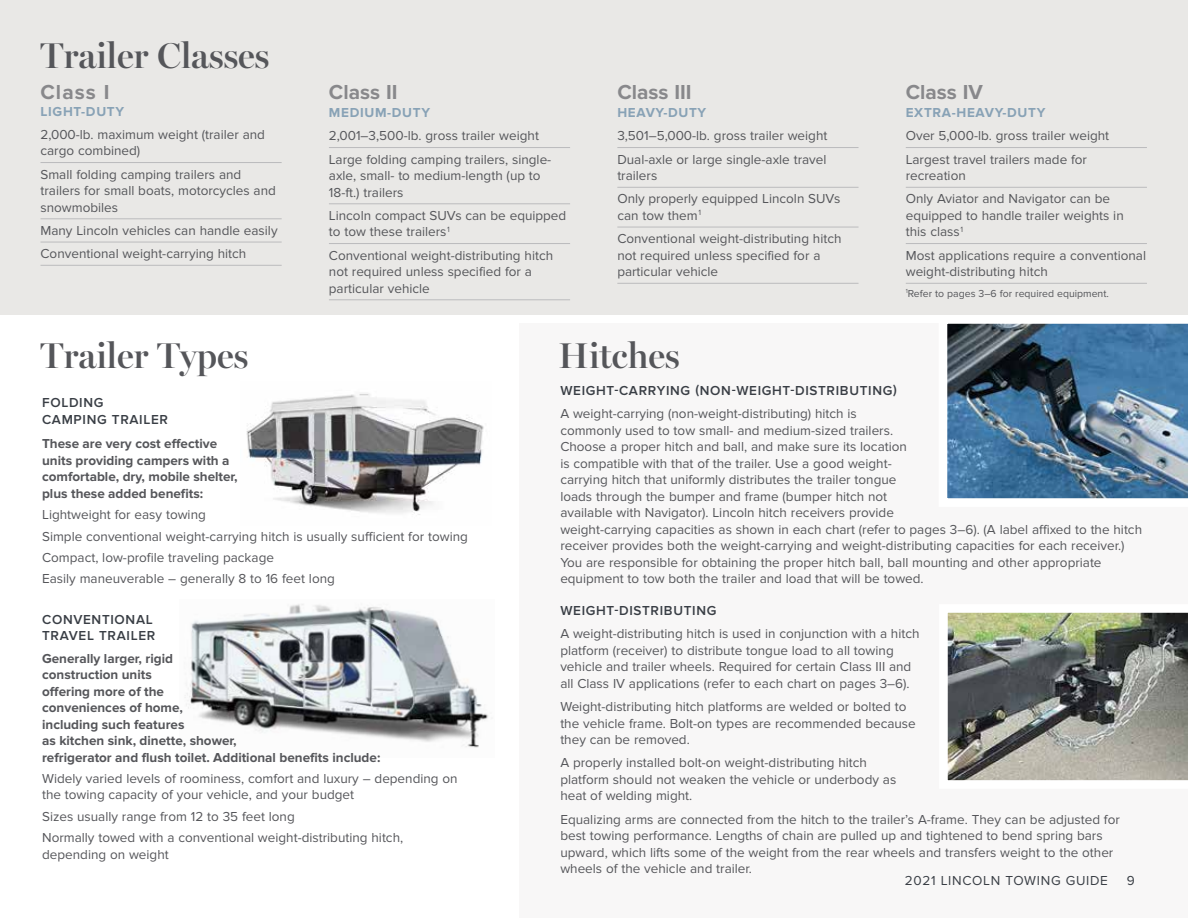
<style>
.page{position:relative;width:1188px;height:918px;background:#fff}
.page>*{position:absolute;margin:0;border:0;box-sizing:border-box;transform-origin:0 0}
.t1{font:600 36px "Lincoln Miller B";color:#55565a}
.t2{font:700 21px "Lincoln Proxima Nova";color:#88888b}
.t3{font:13.5px/16.5px "Lincoln Proxima Nova";color:#55565a}
.t4{font:700 13.5px/16.5px "Lincoln Proxima Nova";color:#55565a}
.t5{font:600 13.5px/16.5px "Lincoln Proxima Nova";letter-spacing:.05em;color:#393e45}
.t6{font:700 13.5px "Lincoln Proxima Nova";letter-spacing:.05em;color:#88a2b6}
.t7{font:13.5px "Lincoln Proxima Nova";letter-spacing:.05em;color:#393e45}
.t8{font:10.5px "Lincoln Proxima Nova";color:#55565a}
</style>
<div class="page">
<div style="left:519px;top:324px;width:669px;height:594px;background:#f8f7f7"></div>
<div style="left:0;top:0;width:1188px;height:314px;background:#e9e8e6"></div>
<img style="left:246px;top:393px;width:238px;height:122px">
<img style="left:185px;top:604px;width:304px;height:144px">
<hr style="left:40px;top:162px;width:242px;height:1px;background:#bbbbbd">
<hr style="left:40px;top:219px;width:242px;height:1px;background:#bbbbbd">
<hr style="left:40px;top:242px;width:242px;height:1px;background:#bbbbbd">
<hr style="left:40px;top:265px;width:242px;height:1px;background:#bbbbbd">
<hr style="left:329px;top:147px;width:241px;height:1px;background:#bbbbbd">
<hr style="left:329px;top:204px;width:241px;height:1px;background:#bbbbbd">
<hr style="left:329px;top:243px;width:241px;height:1px;background:#bbbbbd">
<hr style="left:329px;top:300px;width:241px;height:1px;background:#bbbbbd">
<hr style="left:617px;top:147px;width:242px;height:1px;background:#bbbbbd">
<hr style="left:617px;top:187px;width:242px;height:1px;background:#bbbbbd">
<hr style="left:617px;top:227px;width:242px;height:1px;background:#bbbbbd">
<hr style="left:617px;top:283px;width:242px;height:1px;background:#bbbbbd">
<hr style="left:906px;top:147px;width:241px;height:1px;background:#bbbbbd">
<hr style="left:906px;top:187px;width:241px;height:1px;background:#bbbbbd">
<hr style="left:906px;top:243px;width:241px;height:1px;background:#bbbbbd">
<hr style="left:906px;top:283px;width:241px;height:1px;background:#bbbbbd">
<img style="left:947px;top:323px;width:241px;height:176px">
<img style="left:947px;top:612px;width:241px;height:169px">
<h1 class="t1" style="left:40px;top:34px;width:231px">Trailer Classes</h1>
<h2 class="t2" style="left:40px;top:80px;width:71px">Class I</h2>
<p class="t6" style="left:40px;top:103px;width:85px">LIGHT-DUTY</p>
<p class="t3" style="left:40px;top:126px;width:226px">2,000-lb. maximum weight (trailer and cargo combined)</p>
<p class="t3" style="left:40px;top:166px;width:237px">Small folding camping trailers and trailers for small boats, motorcycles and snowmobiles</p>
<p class="t3" style="left:40px;top:219px;width:239px;line-height:23.2px">Many Lincoln vehicles can handle easily<br>Conventional weight-carrying hitch</p>
<h1 class="t1" style="left:40px;top:334px;width:209px">Trailer Types</h1>
<h2 class="t2" style="left:329px;top:80px;width:70px">Class II</h2>
<p class="t6" style="left:329px;top:105px;width:103px">MEDIUM-DUTY</p>
<p class="t3" style="left:329px;top:124px;width:224px;line-height:23.2px">2,001–3,500-lb. gross trailer weight<br>Large folding camping trailers, single-</p>
<p class="t3" style="left:329px;top:168px;width:213px">axle, small- to medium-length (up to<br>18-ft.) trailers</p>
<p class="t3" style="left:329px;top:207px;width:239px">Lincoln compact SUVs can be equipped to tow these trailers<sup>1</sup></p>
<p class="t3" style="left:329px;top:247px;width:226px">Conventional weight-distributing hitch not required unless specified for a particular vehicle</p>
<h2 class="t2" style="left:617px;top:80px;width:76px">Class III</h2>
<p class="t6" style="left:617px;top:105px;width:90px">HEAVY-DUTY</p>
<p class="t3" style="left:617px;top:124px;width:212px;line-height:23.2px">3,501–5,000-lb. gross trailer weight<br>Dual-axle or large single-axle travel</p>
<p class="t3" style="left:617px;top:164px;width:224px;line-height:23.2px">trailers<br>Only properly equipped Lincoln SUVs</p>
<p class="t3" style="left:617px;top:204px;width:226px;line-height:23.2px">can tow them<sup>1<br></sup>Conventional weight-distributing hitch</p>
<p class="t3" style="left:617px;top:247px;width:205px">not required unless specified for a particular vehicle</p>
<h1 class="t1" style="left:558px;top:334px;width:123px">Hitches</h1>
<h2 class="t2" style="left:906px;top:80px;width:79px">Class IV</h2>
<p class="t6" style="left:906px;top:105px;width:141px">EXTRA-HEAVY-DUTY</p>
<p class="t3" style="left:906px;top:124px;width:205px;line-height:23.2px">Over 5,000-lb. gross trailer weight<br>Largest travel trailers made for</p>
<p class="t3" style="left:906px;top:164px;width:206px;line-height:23.2px">recreation<br>Only Aviator and Navigator can be</p>
<p class="t3" style="left:906px;top:207px;width:220px">equipped to handle trailer weights in this class<sup>1</sup></p>
<p class="t3" style="left:906px;top:247px;width:242px">Most applications require a conventional weight-distributing hitch</p>
<p class="t8" style="left:906px;top:287px;width:205px"><sup>1</sup>Refer to pages 3–6 for required equipment.</p>
<p class="t5" style="left:42px;top:395px;width:127px">FOLDING<br>CAMPING TRAILER</p>
<p class="t4" style="left:42px;top:436px;width:197px">These are very cost effective units providing campers with a comfortable, dry, mobile shelter, plus these added benefits:</p>
<p class="t3" style="left:42px;top:504px;width:427px;line-height:21.3px">Lightweight for easy towing<br>Simple conventional weight-carrying hitch is usually sufficient for towing Compact, low-profile traveling package<br>Easily maneuverable – generally 8 to 16 feet long</p>
<p class="t5" style="left:42px;top:611px;width:115px">CONVENTIONAL<br>TRAVEL TRAILER</p>
<p class="t4" style="left:42px;top:650px;width:340px">Generally larger, rigid<br>construction units<br>offering more of the<br>conveniences of home,<br>including such features<br>as kitchen sink, dinette, shower,<br>refrigerator and flush toilet. Additional benefits include:</p>
<p class="t3" style="left:42px;top:770px;width:417px">Widely varied levels of roominess, comfort and luxury – depending on the towing capacity of your vehicle, and your budget</p>
<p class="t3" style="left:42px;top:806px;width:363px;line-height:21.3px">Sizes usually range from 12 to 35 feet long<br>Normally towed with a conventional weight-distributing hitch,</p>
<p class="t3" style="left:42px;top:846px;width:128px">depending on weight</p>
<p class="t5" style="left:560px;top:383px;width:338px">WEIGHT-CARRYING (NON-WEIGHT-DISTRIBUTING)</p>
<p class="t3" style="left:560px;top:406px;width:583px">A weight-carrying (non-weight-distributing) hitch is<br>commonly used to tow small- and medium-sized trailers.<br>Choose a proper hitch and ball, and make sure its location<br>is compatible with that of the trailer. Use a good weight-<br>carrying hitch that uniformly distributes the trailer tongue<br>loads through the bumper and frame (bumper hitch not<br>available with Navigator). Lincoln hitch receivers provide<br>weight-carrying capacities as shown in each chart (refer to pages 3–6). (A label affixed to the hitch receiver provides both the weight-carrying and weight-distributing capacities for each receiver.)<br>You are responsible for obtaining the proper hitch ball, ball mounting and other appropriate equipment to tow both the trailer and load that will be towed.</p>
<p class="t5" style="left:560px;top:603px;width:158px">WEIGHT-DISTRIBUTING</p>
<p class="t3" style="left:560px;top:626px;width:361px">A weight-distributing hitch is used in conjunction with a hitch platform (receiver) to distribute tongue load to all towing vehicle and trailer wheels. Required for certain Class III and all Class IV applications (refer to each chart on pages 3–6).</p>
<p class="t3" style="left:560px;top:699px;width:357px">Weight-distributing hitch platforms are welded or bolted to the vehicle frame. Bolt-on types are recommended because they can be removed.</p>
<p class="t3" style="left:560px;top:755px;width:337px">A properly installed bolt-on weight-distributing hitch platform should not weaken the vehicle or underbody as heat of welding might.</p>
<p class="t3" style="left:560px;top:811px;width:561px">Equalizing arms are connected from the hitch to the trailer’s A-frame. They can be adjusted for best towing performance. Lengths of chain are pulled up and tightened to bend spring bars upward, which lifts some of the weight from the rear wheels and transfers weight to the other wheels of the vehicle and trailer.</p>
<p class="t7" style="left:905px;top:873px;width:205px">2021 LINCOLN TOWING GUIDE</p>
<p class="t7" style="left:1127px;top:873px;width:9px">9</p>
</div>
